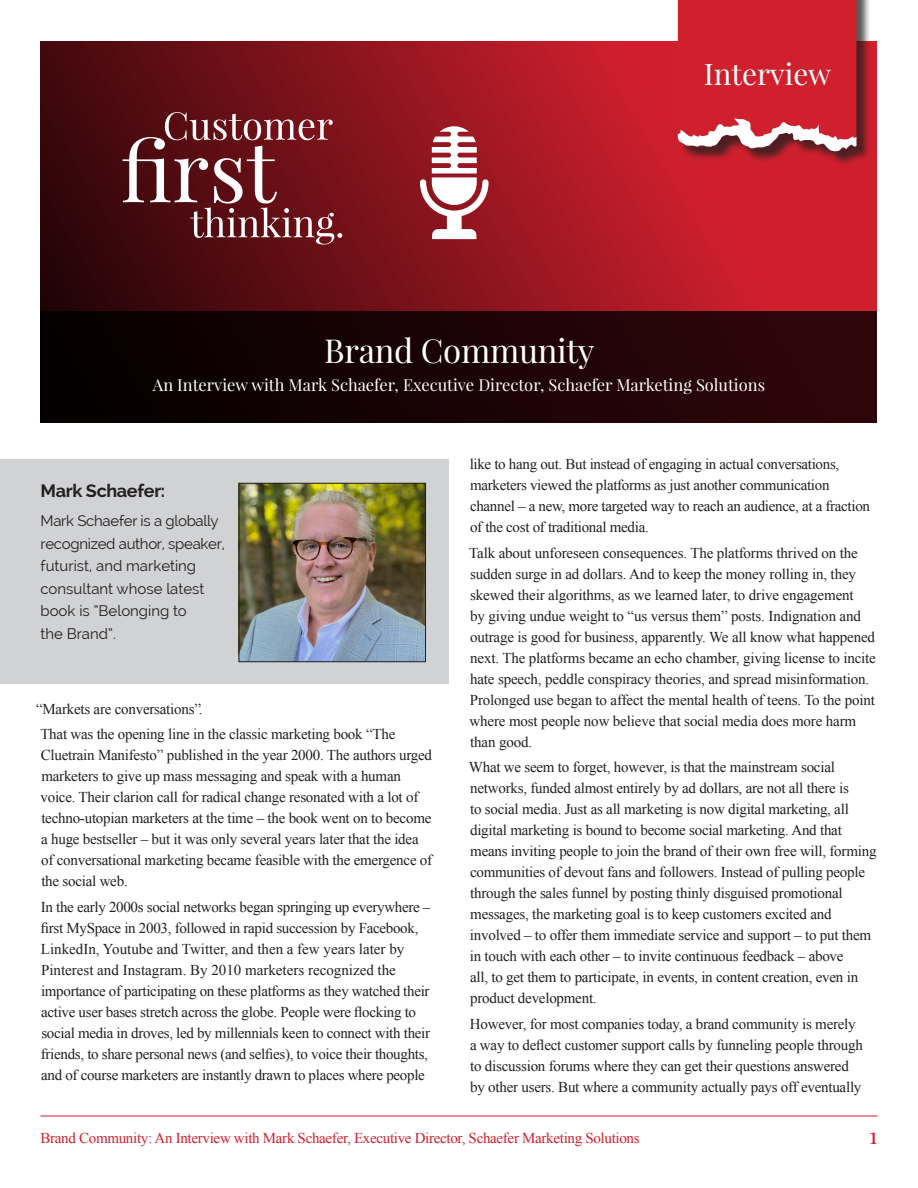
<style>
.page{position:relative;width:918px;height:1188px;background:#fff}
.page>*{position:absolute;margin:0;border:0;box-sizing:border-box;transform-origin:0 0}
.t1{font:33px "Playfair Display";letter-spacing:-.01em;color:#fff}
.t2{font:29.55px "Playfair Display";color:#fff}
.t3{font:22.5px "Playfair Display";color:#d0202e}
.Name{font:700 18px "Raleway";letter-spacing:-.02em;color:#231f20}
.t4{font:16.5px "Playfair Display";color:#fff}
.Intro_Body{font:15px/21px "Times New Roman";letter-spacing:-.015em;color:#231f20}
.Bio{font:15px/22.5px "Raleway";color:#231f20}
.t5{font:15px "Times New Roman";letter-spacing:-.02em;color:#d0202e}
</style>
<div class="page">
<hr style="left:40px;top:1116px;width:838px;height:1px;background:#d0202e">
<svg style="left:40px;top:41px;width:837px;height:270px;background:#8f151e"></svg>
<div style="left:40px;top:311px;width:838px;height:111px;background:linear-gradient(to right,#040000,#31060a)"></div>
<div style="left:679px;top:0;width:193px;height:166px;background:#231f20;opacity:.75"></div>
<svg style="left:678px;top:0;width:178px;height:152px;background:#ce313e"></svg>
<svg style="left:420px;top:126px;width:69px;height:113px"></svg>
<svg style="left:123px;top:112px;width:219px;height:133px;background:#78343a"></svg>
<div style="left:0;top:459px;width:448px;height:225px;background:#d1d2d4"></div>
<img style="left:241px;top:485px;width:183px;height:175px">
<div style="left:239px;top:483px;width:187px;height:179px;border:1px solid #231f20"></div>
<h2 class="t2" style="left:704px;top:55px;width:129px">Interview</h2>
<p class="t1" style="left:324px;top:330px;width:272px">Brand Community</p>
<p class="t4" style="left:153px;top:375px;width:614px">An Interview with Mark Schaefer, Executive Director, Schaefer Marketing Solutions</p>
<p class="Name" style="left:40px;top:480px;width:126px">Mark Schaefer:</p>
<p class="Bio" style="left:40px;top:510px;width:186px">Mark Schaefer is a globally recognized author, speaker, futurist, and marketing consultant whose latest book is “Belonging to<br>the Brand”.</p>
<p class="Intro_Body" style="left:36px;top:698px;width:168px">“Markets are conversations”.</p>
<p class="Intro_Body" style="left:40px;top:724px;width:393px">That was the opening line in the classic marketing book “The Cluetrain Manifesto” published in the year 2000. The authors urged marketers to give up mass messaging and speak with a human voice. Their clarion call for radical change resonated with a lot of techno-utopian marketers at the time – the book went on to become a huge bestseller – but it was only several years later that the idea of conversational marketing became feasible with the emergence of the social web.</p>
<p class="Intro_Body" style="left:41px;top:896px;width:391px">In the early 2000s social networks began springing up everywhere – first MySpace in 2003, followed in rapid succession by Facebook, LinkedIn, Youtube and Twitter, and then a few years later by Pinterest and Instagram. By 2010 marketers recognized the importance of participating on these platforms as they watched their active user bases stretch across the globe. People were flocking to social media in droves, led by millennials keen to connect with their friends, to share personal news (and selfies), to voice their thoughts, and of course marketers are instantly drawn to places where people</p>
<p class="Intro_Body" style="left:470px;top:454px;width:402px">like to hang out. But instead of engaging in actual conversations, marketers viewed the platforms as just another communication channel – a new, more targeted way to reach an audience, at a fraction of the cost of traditional media.</p>
<p class="Intro_Body" style="left:469px;top:542px;width:408px">Talk about unforeseen consequences. The platforms thrived on the sudden surge in ad dollars. And to keep the money rolling in, they skewed their algorithms, as we learned later, to drive engagement<br>by giving undue weight to “us versus them” posts. Indignation and outrage is good for business, apparently. We all know what happened next. The platforms became an echo chamber, giving license to incite hate speech, peddle conspiracy theories, and spread misinformation.<br>Prolonged use began to affect the mental health of teens. To the point where most people now believe that social media does more harm than good.</p>
<p class="Intro_Body" style="left:469px;top:757px;width:409px">What we seem to forget, however, is that the mainstream social networks, funded almost entirely by ad dollars, are not all there is<br>to social media. Just as all marketing is now digital marketing, all digital marketing is bound to become social marketing. And that means inviting people to join the brand of their own free will, forming communities of devout fans and followers. Instead of pulling people through the sales funnel by posting thinly disguised promotional messages, the marketing goal is to keep customers excited and involved – to offer them immediate service and support – to put them in touch with each other – to invite continuous feedback – above<br>all, to get them to participate, in events, in content creation, even in product development.</p>
<p class="Intro_Body" style="left:470px;top:1013px;width:394px">However, for most companies today, a brand community is merely a way to deflect customer support calls by funneling people through to discussion forums where they can get their questions answered by other users. But where a community actually pays off eventually</p>
<p class="t5" style="left:40px;top:1128px;width:601px">Brand Community: An Interview with Mark Schaefer, Executive Director, Schaefer Marketing Solutions</p>
<h3 class="t3" style="left:869px;top:1121px;width:10px">1</h3>
</div>
